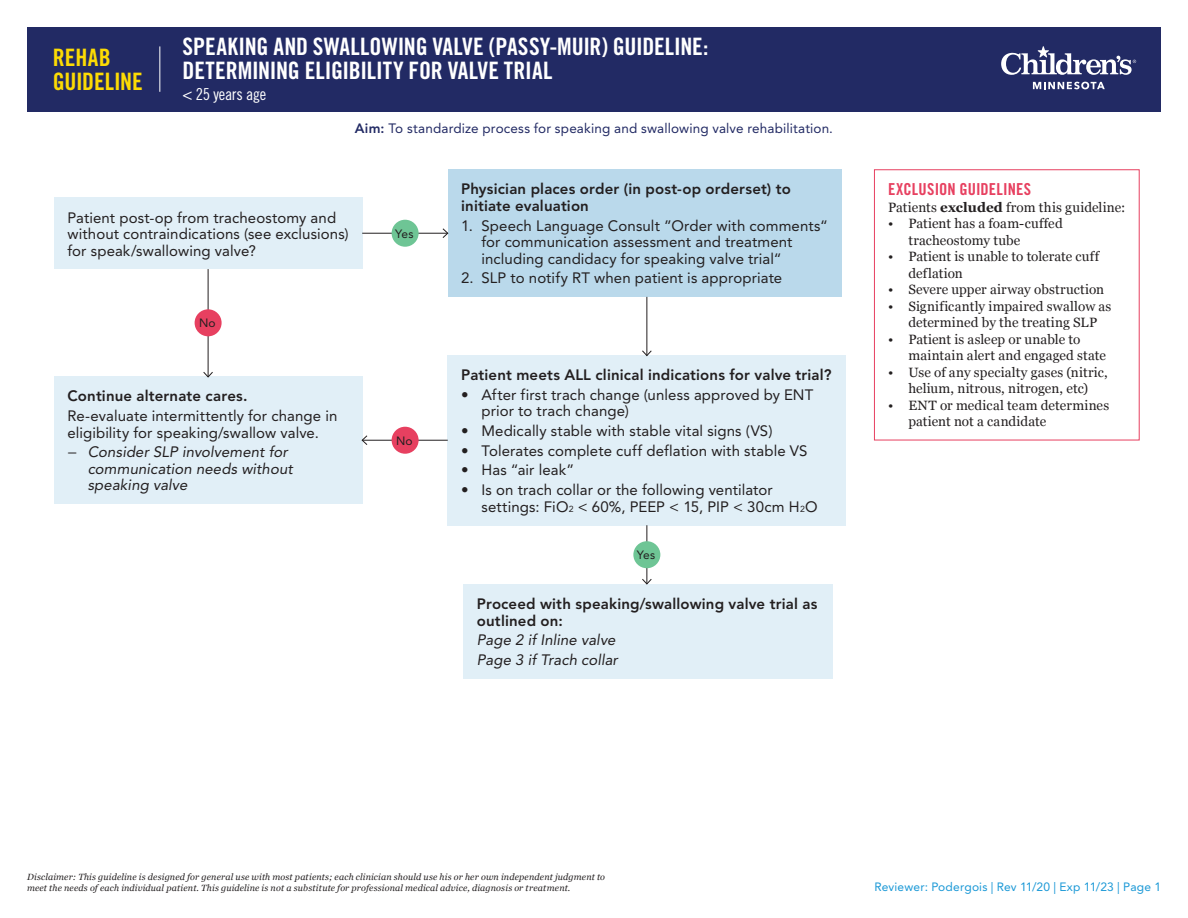
<style>
.page{position:relative;width:1188px;height:918px;background:#fff}
.page>*{position:absolute;margin:0;border:0;box-sizing:border-box;transform-origin:0 0}
.t1{font:24px/24px "Trade Gothic LT Std Bd Cn 20";letter-spacing:-.005em;color:#fff}
.t2{font:24px/24px "Trade Gothic LT Std Bd Cn 20";letter-spacing:-.005em;color:#fcdb04}
.t3{font:16.5px "Trade Gothic LT Std Bd Cn 20";letter-spacing:.005em;color:#e74060}
.t4{font:16.5px "Trade Gothic LT Pro Cn 18";letter-spacing:-.02em;color:#fff}
.t5{font:15px/16.5px "Avenir LT Std";letter-spacing:.005em;color:#231f20}
.t6{font:800 15px/16.5px "Avenir LT Std";letter-spacing:.01em;color:#231f20}
.t7{font:italic 15px/16.5px "Avenir LT Std";letter-spacing:.005em;color:#231f20}
.t8{font:13.5px/16.5px "Georgia";letter-spacing:.01em;color:#231f20}
.t9{font:13.5px "Avenir LT Std";letter-spacing:.01em;color:#222a64}
.t10{font:12px "Avenir LT Std";letter-spacing:.01em;color:#1a98d6}
.t11{font:12px "Avenir LT Std";letter-spacing:.005em;color:#231f20}
.t12{font:italic 9px/10.8px "Georgia";letter-spacing:.015em;color:#231f20}
.s1{font-weight:800}
.s2{font-family:"Georgia";font-style:normal}
.s3{font-size:8.7px}
.s4{font-weight:700}
</style>
<div class="page">
<div style="left:27px;top:27px;width:1134px;height:84px;background:#222a64"></div>
<svg style="left:1033px;top:82px;width:72px;height:7px"></svg>
<svg style="left:1001px;top:46px;width:135px;height:29px"></svg>
<hr style="left:160px;top:46px;width:1px;height:46px;background:#fff">
<div style="left:54px;top:198px;width:308px;height:71px;background:#e1eff7"></div>
<div style="left:54px;top:377px;width:308px;height:127px;background:#e1eff7"></div>
<div style="left:448px;top:355px;width:398px;height:170px;background:#e1eff7"></div>
<div style="left:463px;top:584px;width:369px;height:95px;background:#e1eff7"></div>
<div style="left:448px;top:170px;width:393px;height:127px;background:#bad9eb"></div>
<hr style="left:362px;top:233px;width:86px;height:1px;background:#231f20">
<svg style="left:442px;top:228px;width:6px;height:10px"></svg>
<hr style="left:362px;top:440px;width:86px;height:1px;background:#231f20">
<svg style="left:362px;top:435px;width:6px;height:10px"></svg>
<hr style="left:647px;top:297px;width:1px;height:59px;background:#231f20">
<svg style="left:642px;top:350px;width:10px;height:6px"></svg>
<hr style="left:647px;top:525px;width:1px;height:59px;background:#231f20">
<svg style="left:642px;top:579px;width:10px;height:5px"></svg>
<hr style="left:208px;top:269px;width:1px;height:108px;background:#231f20">
<svg style="left:203px;top:372px;width:10px;height:5px"></svg>
<div style="left:633px;top:541px;width:27px;height:27px;background:#6ec595;border-radius:50%"></div>
<div style="left:392px;top:220px;width:27px;height:27px;background:#6ec595;border-radius:50%"></div>
<div style="left:392px;top:427px;width:27px;height:27px;background:#e74060;border-radius:50%"></div>
<div style="left:195px;top:309px;width:27px;height:27px;background:#e74060;border-radius:50%"></div>
<h1 class="t2" style="left:53px;top:45px;width:91px">REHAB<br>GUIDELINE</h1>
<p class="t1" style="left:183px;top:35px;width:527px">SPEAKING AND SWALLOWING VALVE (PASSY-MUIR) GUIDELINE:<br>DETERMINING ELIGIBILITY FOR VALVE TRIAL</p>
<p class="t4" style="left:183px;top:85px;width:85px">&lt; 25 years age</p>
<p class="t9" style="left:355px;top:120px;width:480px"><span class="s1">Aim:</span> To standardize process for speaking and swallowing valve rehabilitation.</p>
<p class="t5" style="left:68px;top:209px;width:283px">Patient post-op from tracheostomy and without contraindications (see exclusions) for speak/swallowing valve?</p>
<p class="t11" style="left:199px;top:316px;width:18px">No</p>
<p class="t6" style="left:68px;top:388px;width:181px">Continue alternate cares.</p>
<p class="t5" style="left:68px;top:408px;width:271px">Re-evaluate intermittently for change in eligibility for speaking/swallow valve.</p>
<p class="t7" style="left:88px;top:444px;width:207px;text-indent:-20px"><span class="s2">–</span> Consider SLP involvement for communication needs without speaking valve</p>
<p class="t11" style="left:395px;top:227px;width:20px">Yes</p>
<p class="t11" style="left:396px;top:434px;width:18px">No</p>
<p class="t6" style="left:461px;top:181px;width:331px">Physician places order (in post-op orderset) to initiate evaluation</p>
<p class="t5" style="left:481px;top:217px;width:348px;text-indent:-20px">1. Speech Language Consult ”Order with comments“ for communication assessment and treatment including candidacy for speaking valve trial“</p>
<p class="t5" style="left:461px;top:270px;width:323px">2. SLP to notify RT when patient is appropriate</p>
<p class="t6" style="left:461px;top:367px;width:372px">Patient meets ALL clinical indications for valve trial?</p>
<p class="t5" style="left:481px;top:386px;width:333px;text-indent:-20px">• After first trach change (unless approved by ENT prior to trach change)</p>
<p class="t5" style="left:461px;top:423px;width:313px">• Medically stable with stable vital signs (VS)</p>
<p class="t5" style="left:461px;top:442px;width:348px">• Tolerates complete cuff deflation with stable VS</p>
<p class="t5" style="left:461px;top:462px;width:114px">• Has “air leak”</p>
<p class="t5" style="left:481px;top:482px;width:338px;text-indent:-20px">• Is on trach collar or the following ventilator settings: FiO<span class="s3">2</span> &lt; 60%, PEEP &lt; 15, PIP &lt; 30cm H<span class="s3">2</span>O</p>
<p class="t11" style="left:637px;top:548px;width:20px">Yes</p>
<p class="t6" style="left:477px;top:596px;width:342px">Proceed with speaking/swallowing valve trial as outlined on:</p>
<p class="t7" style="left:477px;top:632px;width:140px">Page 2 if Inline valve</p>
<p class="t7" style="left:477px;top:652px;width:143px">Page 3 if Trach collar</p>
<p class="t3" style="left:888px;top:179px;width:145px">EXCLUSION GUIDELINES</p>
<p class="t8" style="left:888px;top:198px;width:239px">Patients <span class="s4">excluded</span> from this guideline:</p>
<p class="t8" style="left:908px;top:215px;width:156px;text-indent:-20px">• Patient has a foam-cuffed tracheostomy tube</p>
<p class="t8" style="left:908px;top:248px;width:192px;text-indent:-20px">• Patient is unable to tolerate cuff deflation</p>
<p class="t8" style="left:888px;top:281px;width:218px">• Severe upper airway obstruction</p>
<p class="t8" style="left:888px;top:297px;width:225px;text-align:center">• Significantly impaired swallow as determined by the treating SLP</p>
<p class="t8" style="left:908px;top:330px;width:199px;text-indent:-20px">• Patient is asleep or unable to maintain alert and engaged state</p>
<p class="t8" style="left:888px;top:363px;width:221px;text-align:center">• Use of any specialty gases (nitric, helium, nitrous, nitrogen, etc)</p>
<p class="t8" style="left:908px;top:396px;width:202px;text-indent:-20px">• ENT or medical team determines patient not a candidate</p>
<p class="t12" style="left:27px;top:871px;width:580px">Disclaimer: This guideline is designed for general use with most patients; each clinician should use his or her own independent judgment to meet the needs of each individual patient. This guideline is not a substitute for professional medical advice, diagnosis or treatment.</p>
<p class="t10" style="left:875px;top:880px;width:288px">Reviewer: Podergois | Rev 11/20 | Exp 11/23 | Page 1</p>
</div>
